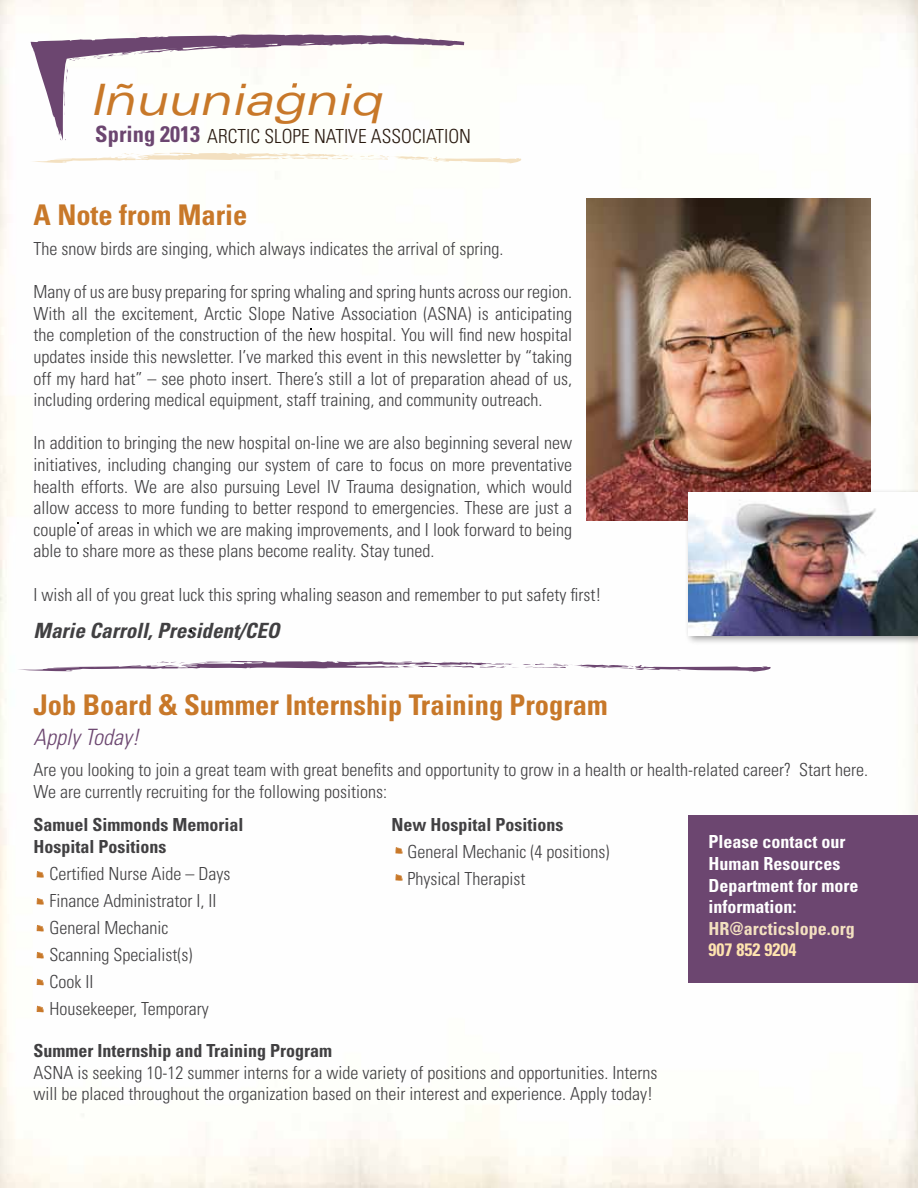
<style>
.page{position:relative;width:918px;height:1188px;background:#fff}
.page>*{position:absolute;margin:0;border:0;box-sizing:border-box;transform-origin:0 0}
.t1{font:italic expanded 43.2px "Univers";color:#c87829}
.t2{font:700 condensed 28.5px "Univers";color:#c87829}
.t3{font:italic 300 condensed 22.5px "Univers";color:#6c4670}
.t4{font:700 condensed 22.5px "Univers";color:#6c4670}
.t5{font:italic 700 condensed 21px "Univers";color:#414042}
.t6{font:300 condensed 19.35px "Univers";color:#291a10}
.t7{font:300 condensed 18px/21.6px "Univers";color:#414042}
.t8{font:700 condensed 18px/22.5px "Univers";color:#414042}
.t9{font:700 condensed 18px/21.6px "Univers";color:#fff}
.t10{font:700 condensed 18px "Univers";color:#f3e0c0}
.t11{font:700 condensed 18px "Univers";color:#ffe4af}
</style>
<div class="page">
<img style="left:0;top:0;width:918px;height:1188px">
<svg style="left:17px;top:661px;width:755px;height:11px"></svg>
<svg style="left:31px;top:152px;width:491px;height:12px"></svg>
<svg style="left:33px;top:28px;width:431px;height:112px"></svg>
<svg style="left:31px;top:34px;width:433px;height:103px"></svg>
<svg style="left:456px;top:42px;width:8px;height:2px"></svg>
<svg style="left:66px;top:50px;width:112px;height:34px"></svg>
<svg style="left:202px;top:45px;width:24px;height:4px"></svg>
<svg style="left:265px;top:42px;width:7px;height:3px"></svg>
<svg style="left:323px;top:40px;width:9px;height:6px"></svg>
<svg style="left:58px;top:132px;width:8px;height:9px"></svg>
<svg style="left:347px;top:35px;width:10px;height:5px"></svg>
<svg style="left:292px;top:83px;width:5px;height:5px"></svg>
<img style="left:586px;top:199px;width:285px;height:321px">
<div style="left:689px;top:815px;width:229px;height:168px;background:#6c4670"></div>
<svg style="left:37px;top:871px;width:7px;height:8px"></svg>
<svg style="left:37px;top:898px;width:7px;height:8px"></svg>
<svg style="left:37px;top:925px;width:7px;height:7px"></svg>
<svg style="left:37px;top:952px;width:7px;height:7px"></svg>
<svg style="left:395px;top:847px;width:8px;height:8px"></svg>
<svg style="left:395px;top:874px;width:8px;height:8px"></svg>
<div style="left:685px;top:489px;width:233px;height:156px;background:#000;opacity:.4"></div>
<img style="left:689px;top:493px;width:229px;height:142px">
<svg style="left:37px;top:979px;width:7px;height:7px"></svg>
<svg style="left:37px;top:1006px;width:7px;height:7px"></svg>
<h1 class="t1" style="left:90px;top:74px;width:293px">Iñuuniagniq</h1>
<p class="t4" style="left:95px;top:121px;width:106px">Spring 2013</p>
<p class="t6" style="left:207px;top:124px;width:265px">ARCTIC SLOPE NATIVE ASSOCIATION</p>
<h2 class="t2" style="left:34px;top:197px;width:215px">A Note from Marie</h2>
<p class="t7" style="left:34px;top:238px;width:471px">The snow birds are singing, which always indicates the arrival of spring.</p>
<p class="t7" style="left:34px;top:281px;width:540px;text-align:justify">Many of us are busy preparing for spring whaling and spring hunts across our region.<br>With all the excitement, Arctic Slope Native Association (ASNA) is anticipating the completion of the construction of the new hospital. You will find new hospital updates inside this newsletter. I’ve marked this event in this newsletter by “taking off my hard hat” – see photo insert. There’s still a lot of preparation ahead of us, including ordering medical equipment, staff training, and community outreach.</p>
<p class="t7" style="left:34px;top:432px;width:540px;text-align:justify">In addition to bringing the new hospital on-line we are also beginning several new initiatives, including changing our system of care to focus on more preventative health efforts. We are also pursuing Level IV Trauma designation, which would allow access to more funding to better respond to emergencies. These are just a couple of areas in which we are making improvements, and I look forward to being able to share more as these plans become reality. Stay tuned.</p>
<p class="t7" style="left:34px;top:583px;width:569px">I wish all of you great luck this spring whaling season and remember to put safety first!</p>
<p class="t5" style="left:34px;top:617px;width:248px">Marie Carroll, President/CEO</p>
<h2 class="t2" style="left:34px;top:687px;width:576px">Job Board &amp; Summer Internship Training Program</h2>
<p class="t3" style="left:34px;top:723px;width:107px">Apply Today!</p>
<p class="t7" style="left:34px;top:759px;width:836px">Are you looking to join a great team with great benefits and opportunity to grow in a health or health-related career? Start here.<br>We are currently recruiting for the following positions:</p>
<p class="t8" style="left:34px;top:813px;width:211px">Samuel Simmonds Memorial<br>Hospital Positions</p>
<p class="t7" style="left:50px;top:860px;width:182px;line-height:27px">Certified Nurse Aide – Days<br>Finance Administrator I, II<br>General Mechanic<br>Scanning Specialist(s)<br>Cook II<br>Housekeeper, Temporary</p>
<p class="t8" style="left:391px;top:813px;width:174px">New Hospital Positions</p>
<p class="t7" style="left:407px;top:838px;width:203px;line-height:27px">General Mechanic (4 positions)<br>Physical Therapist</p>
<p class="t9" style="left:709px;top:831px;width:151px">Please contact our<br>Human Resources<br>Department for more information:</p>
<p class="t10" style="left:709px;top:917px;width:148px">HR@arcticslope.org</p>
<p class="t11" style="left:709px;top:939px;width:89px">907 852 9204</p>
<p class="t8" style="left:34px;top:1039px;width:300px">Summer Internship and Training Program</p>
<p class="t7" style="left:34px;top:1061px;width:625px">ASNA is seeking 10-12 summer interns for a wide variety of positions and opportunities. Interns will be placed throughout the organization based on their interest and experience. Apply today!</p>
</div>
